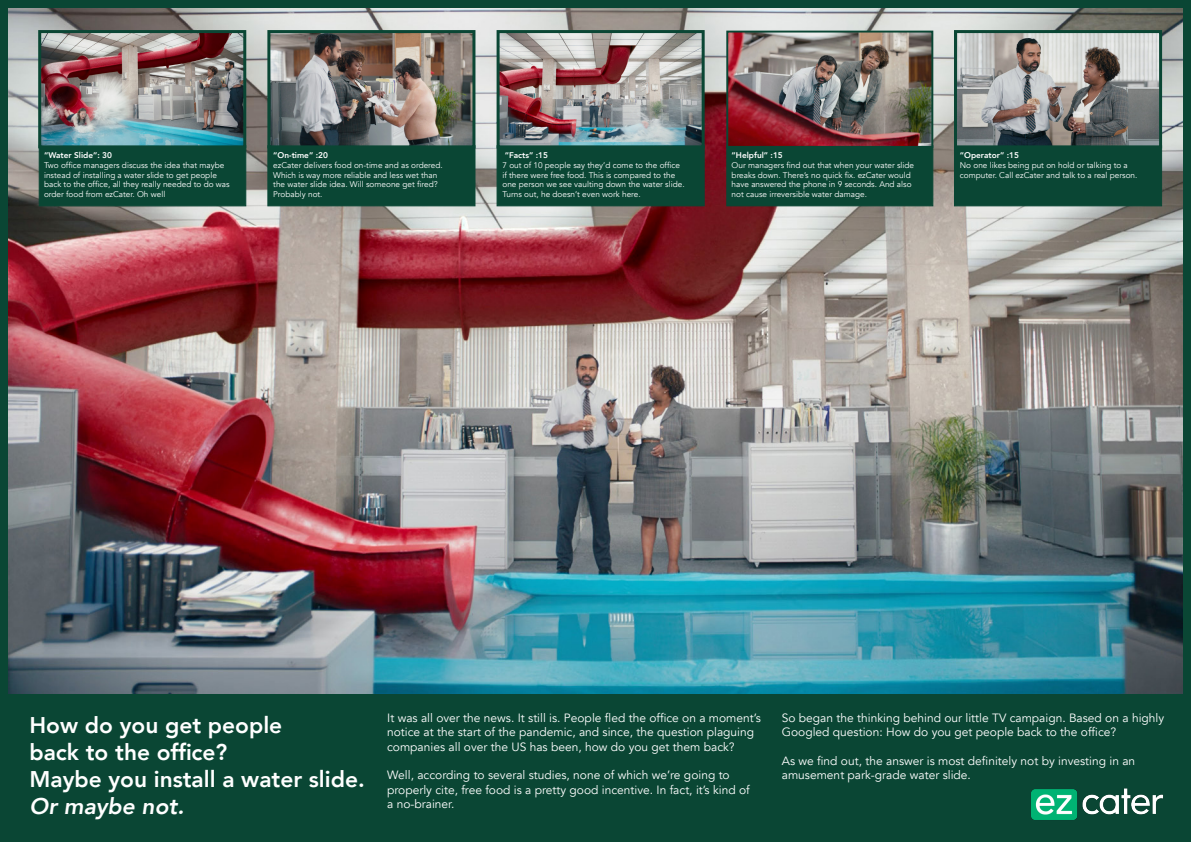
<style>
.page{position:relative;width:1191px;height:842px;background:#0a4634}
.page>*{position:absolute;margin:0;border:0;box-sizing:border-box;transform-origin:0 0}
.t1{font:800 22.7px/27.2px "Avenir";color:#fff}
.t2{font:12px/14.4px "Avenir";color:#fff}
.t3{font:8.2px/9.7px "Avenir";color:#fff}
.t4{font:800 8.2px "Avenir";color:#fff}
.s1{font-style:italic}
</style>
<div class="page">
<img style="left:9px;top:9px;width:1173px;height:684px">
<div style="left:39px;top:145px;width:207px;height:61px;background:#0a4634"></div>
<div style="left:267px;top:145px;width:208px;height:61px;background:#0a4634"></div>
<div style="left:496px;top:145px;width:208px;height:61px;background:#0a4634;border:1px solid #0a4634"></div>
<div style="left:726px;top:145px;width:207px;height:61px;background:#0a4634;border:1px solid #0a4634"></div>
<div style="left:954px;top:145px;width:208px;height:61px;background:#0a4634"></div>
<img style="left:42px;top:34px;width:200px;height:110px">
<div style="left:38px;top:30px;width:208px;height:118px;border:3px solid #0a4634"></div>
<img style="left:271px;top:34px;width:200px;height:110px">
<div style="left:267px;top:30px;width:208px;height:118px;border:3px solid #0a4634"></div>
<img style="left:500px;top:34px;width:200px;height:110px">
<div style="left:496px;top:30px;width:208px;height:118px;border:3px solid #0a4634"></div>
<img style="left:729px;top:34px;width:201px;height:111px">
<div style="left:726px;top:31px;width:207px;height:117px;border:2px solid #0a4634"></div>
<img style="left:958px;top:34px;width:200px;height:110px">
<div style="left:954px;top:30px;width:208px;height:118px;border:3px solid #0a4634"></div>
<img style="left:1031px;top:788px;width:133px;height:32px">
<p class="t4" style="left:44px;top:149px;width:69px">“Water Slide”: 30</p>
<p class="t3" style="left:44px;top:160px;width:187px">Two office managers discuss the idea that maybe instead of installing a water slide to get people back to the office, all they really needed to do was order food from ezCater. Oh well</p>
<p class="t4" style="left:273px;top:149px;width:56px">“On-time” :20</p>
<p class="t3" style="left:273px;top:160px;width:171px">ezCater delivers food on-time and as ordered.<br>Which is way more reliable and less wet than the water slide idea. Will someone get fired?<br>Probably not.</p>
<p class="t4" style="left:505px;top:149px;width:45px">“Facts” :15</p>
<p class="t3" style="left:502px;top:160px;width:184px">7 out of 10 people say they’d come to the office if there were free food. This is compared to the one person we see vaulting down the water slide.<br>Turns out, he doesn’t even work here.</p>
<p class="t4" style="left:731px;top:149px;width:53px">“Helpful” :15</p>
<p class="t3" style="left:731px;top:160px;width:184px">Our managers find out that when your water slide breaks down. There’s no quick fix. ezCater would have answered the phone in 9 seconds. And also not cause irreversible water damage.</p>
<p class="t4" style="left:960px;top:149px;width:61px">“Operator” :15</p>
<p class="t3" style="left:960px;top:160px;width:179px">No one likes being put on hold or talking to a computer. Call ezCater and talk to a real person.</p>
<p class="t1" style="left:29px;top:711px;width:337px">How do you get people<br>back to the office?<br>Maybe you install a water slide.<br><span class="s1">Or maybe not.</span></p>
<p class="t2" style="left:387px;top:711px;width:375px">It was all over the news. It still is. People fled the office on a moment’s notice at the start of the pandemic, and since, the question plaguing companies all over the US has been, how do you get them back?</p>
<p class="t2" style="left:387px;top:768px;width:364px">Well, according to several studies, none of which we’re going to properly cite, free food is a pretty good incentive. In fact, it’s kind of a no-brainer.</p>
<p class="t2" style="left:782px;top:711px;width:384px">So began the thinking behind our little TV campaign. Based on a highly<br>Googled question: How do you get people back to the office?</p>
<p class="t2" style="left:782px;top:754px;width:355px">As we find out, the answer is most definitely not by investing in an amusement park-grade water slide.</p>
</div>
